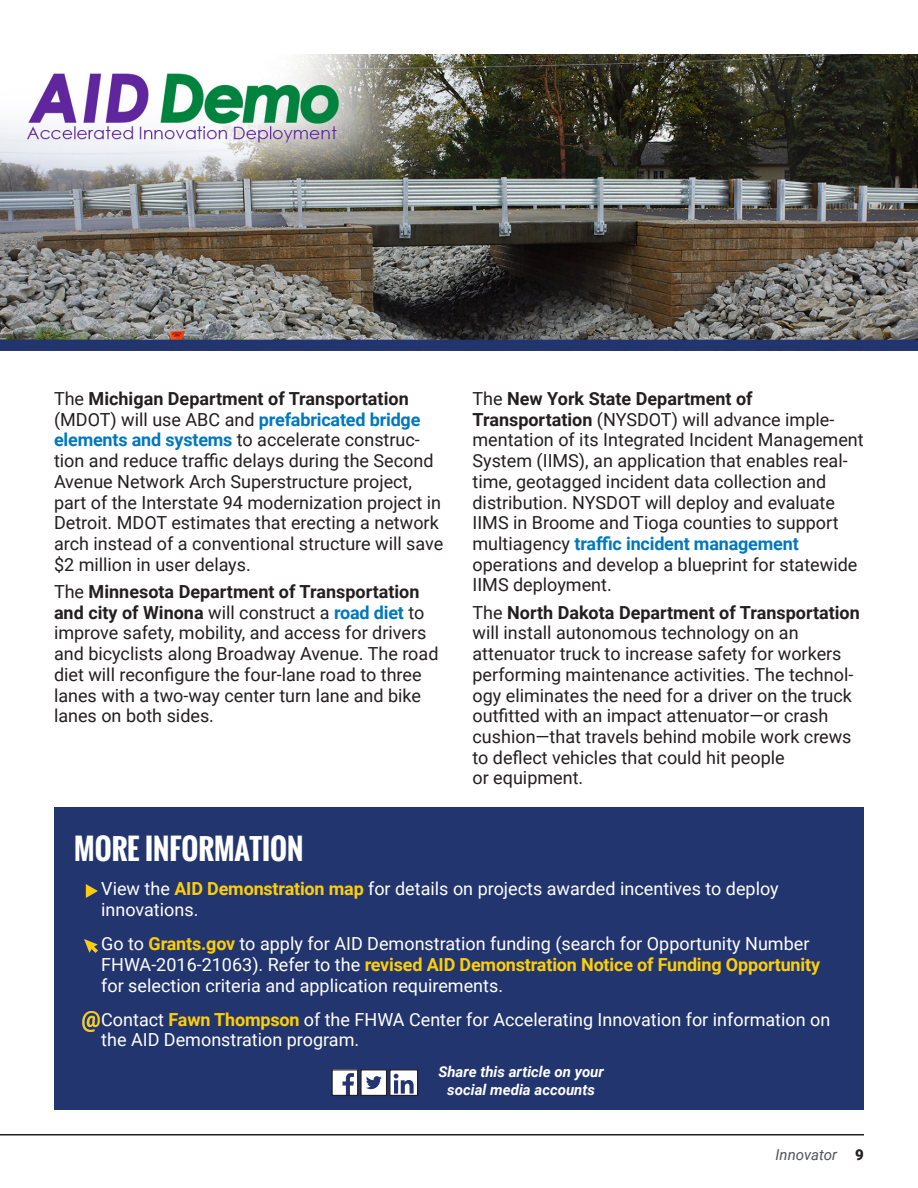
<style>
.page{position:relative;width:918px;height:1188px;background:#fff}
.page>*{position:absolute;margin:0;border:0;box-sizing:border-box;transform-origin:0 0}
.t1{font:700 28.5px "Oswald";color:#fff}
.Body_Copy{font:18px/20.7px "Roboto";color:#231f20}
.t2{font:18px/20.7px "Roboto";color:#fff}
.t3{font:italic 700 15px/18px "Roboto";color:#fff;text-align:center}
.t4{font:italic 15px "Roboto";color:#535457}
.s1{font-weight:700}
.s2{font-weight:700;color:#0078bd}
.s3{font-weight:700;color:#fdce07}
.s4{font-weight:900;font-style:normal;color:#231f20}
</style>
<div class="page">
<hr style="left:0;top:1134px;width:864px;height:2px;background:#231f20">
<div style="left:54px;top:807px;width:810px;height:303px;background:#22356f"></div>
<img style="left:85px;top:884px;width:13px;height:14px">
<img style="left:84px;top:939px;width:14px;height:14px">
<img style="left:82px;top:1012px;width:18px;height:19px">
<img style="left:333px;top:1071px;width:23px;height:23px">
<div style="left:331px;top:1069px;width:27px;height:27px;border:1px solid #231f20"></div>
<div style="left:360px;top:1069px;width:27px;height:27px;border:1px solid #231f20"></div>
<svg style="left:361px;top:1070px;width:55px;height:25px"></svg>
<div style="left:389px;top:1069px;width:29px;height:27px;border:1px solid #231f20"></div>
<img style="left:0;top:54px;width:918px;height:296px">
<p class="Body_Copy" style="left:54px;top:388px;width:391px">The <span class="s1">Michigan Department of Transportation </span>(MDOT) will use ABC and <span class="s2">prefabricated bridge elements and systems</span> to accelerate construc&shy;tion and reduce traffic delays during the Second Avenue Network Arch Superstructure project, part of the Interstate 94 modernization project in Detroit. MDOT estimates that erecting a network arch instead of a conventional structure will save $2 million in user delays.</p>
<p class="Body_Copy" style="left:54px;top:581px;width:386px">The <span class="s1">Minnesota Department of Transportation and city of Winona</span> will construct a <span class="s2">road diet</span> to improve safety, mobility, and access for drivers and bicyclists along Broadway Avenue. The road diet will reconfigure the four-lane road to three lanes with a two-way center turn lane and bike lanes on both sides.</p>
<p class="Body_Copy" style="left:472px;top:388px;width:393px">The <span class="s1">New York State Department of Transportation</span> (NYSDOT) will advance imple&shy;mentation of its Integrated Incident Management System (IIMS), an application that enables real&shy;time, geotagged incident data collection and distribution. NYSDOT will deploy and evaluate IIMS in Broome and Tioga counties to support multiagency <span class="s2">traffic incident management </span>operations and develop a blueprint for statewide IIMS deployment.</p>
<p class="Body_Copy" style="left:472px;top:601px;width:389px">The <span class="s1">North Dakota Department of Transportation </span>will install autonomous technology on an attenuator truck to increase safety for workers performing maintenance activities. The technol&shy;ogy eliminates the need for a driver on the truck outfitted with an impact attenuator—or crash cushion—that travels behind mobile work crews to deflect vehicles that could hit people<br>or equipment.</p>
<h1 class="t1" style="left:74px;top:827px;width:231px">MORE INFORMATION</h1>
<p class="t2" style="left:101px;top:878px;width:679px">View the <span class="s3">AID Demonstration map</span> for details on projects awarded incentives to deploy innovations.</p>
<p class="t2" style="left:101px;top:933px;width:720px">Go to <span class="s3">Grants.gov</span> to apply for AID Demonstration funding (search for Opportunity Number<br>FHWA-2016-21063). Refer to the <span class="s3">revised AID Demonstration Notice of Funding Opportunity </span>for selection criteria and application requirements.</p>
<p class="t2" style="left:101px;top:1008px;width:731px">Contact <span class="s3">Fawn Thompson</span> of the FHWA Center for Accelerating Innovation for information on the AID Demonstration program.</p>
<p class="t3" style="left:438px;top:1063px;width:167px">Share this article on your social media accounts</p>
<p class="t4" style="left:776px;top:1144px;width:90px">Innovator <span class="s4">9</span></p>
</div>
